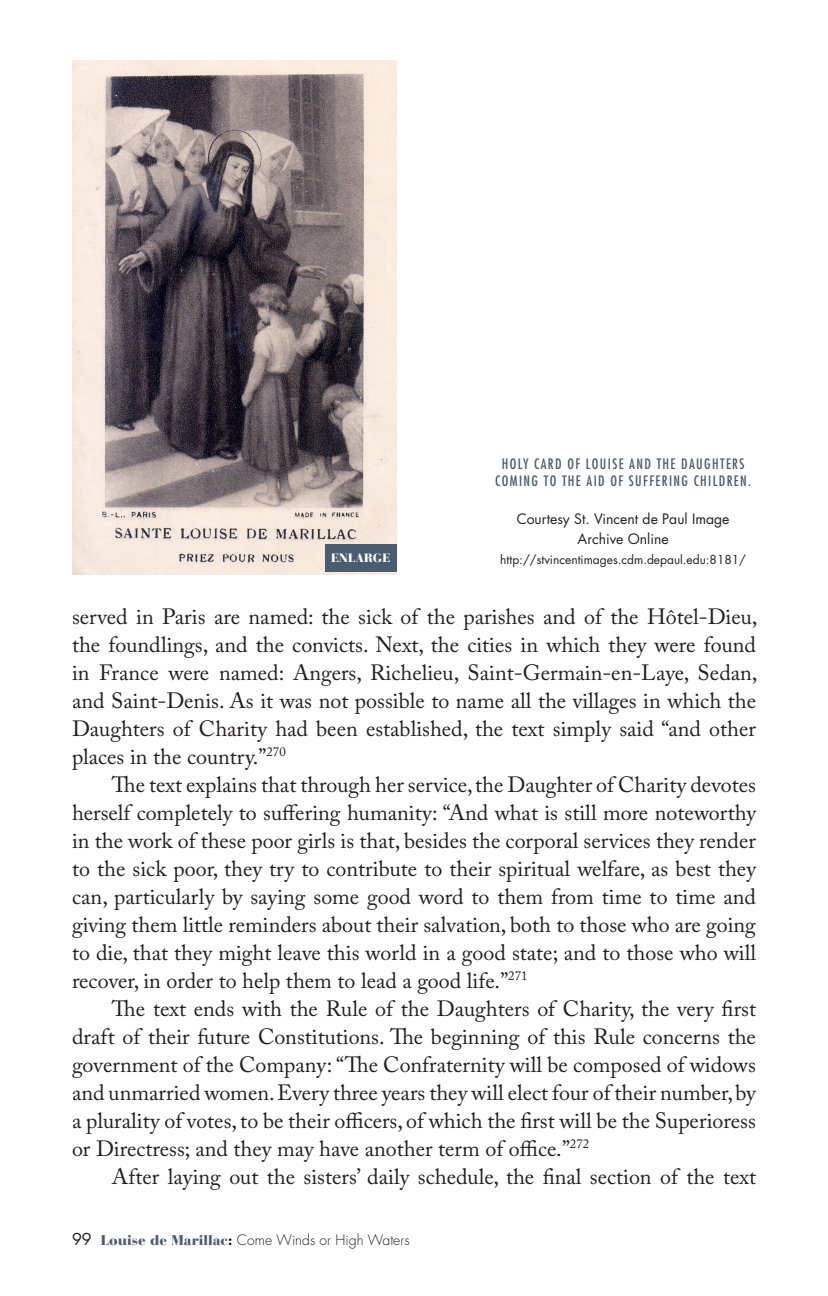
<style>
.page{position:relative;width:828px;height:1296px;background:#fff}
.page>*{position:absolute;margin:0;border:0;box-sizing:border-box;transform-origin:0 0}
.Final_Body_Text{font:22px/28px "Adobe Caslon Pro";color:#231f20;text-align:justify}
.Image_name{font:condensed 14px/16.8px "Futura";letter-spacing:.1em;color:#4a5c70;text-align:center}
.Image_name-2{font:14px/20px "Futura";color:#231f20;text-align:center}
.t1{font:300 14px "Futura";color:#231f20}
.Image_name-3{font:12px "Futura";color:#231f20}
.t2{font:900 12px "Bauer Bodoni";letter-spacing:.02em;color:#fff}
.s1{font-weight:400;font-size:16px}
.s2{font-family:"Bauer Bodoni";font-weight:900;color:#4a5c70}
.s3{font-family:"Bauer Bodoni";font-weight:900}
</style>
<div class="page">
<img style="left:72px;top:60px;width:325px;height:515px">
<div style="left:325px;top:545px;width:72px;height:27px;background:#4a5c70"></div>
<p class="Image_name" style="left:495px;top:456px;width:257px">HOLY CARD OF LOUISE AND THE DAUGHTERS<br>COMING TO THE AID OF SUFFERING CHILDREN.</p>
<p class="Image_name-2" style="left:517px;top:509px;width:214px">Courtesy St. Vincent de Paul Image<br>Archive Online</p>
<p class="t2" style="left:331px;top:551px;width:61px">ENLARGE</p>
<p class="Image_name-3" style="left:500px;top:552px;width:247px">http://stvincentimages.cdm.depaul.edu:8181/</p>
<p class="Final_Body_Text" style="left:72px;top:602px;width:687px">served in Paris are named: the sick of the parishes and of the Hôtel-Dieu, the foundlings, and the convicts. Next, the cities in which they were found in France were named: Angers, Richelieu, Saint-Germain-en-Laye, Sedan, and Saint-Denis. As it was not possible to name all the villages in which the Daughters of Charity had been established, the text simply said “and other places in the country.”<sup>270</sup></p>
<p class="Final_Body_Text" style="left:72px;top:770px;width:686px;text-indent:40px">The text explains that through her service, the Daughter of Charity devotes herself completely to suffering humanity: “And what is still more noteworthy in the work of these poor girls is that, besides the corporal services they render to the sick poor, they try to contribute to their spiritual welfare, as best they can, particularly by saying some good word to them from time to time and giving them little reminders about their salvation, both to those who are going to die, that they might leave this world in a good state; and to those who will recover, in order to help them to lead a good life.”<sup>271</sup></p>
<p class="Final_Body_Text" style="left:72px;top:994px;width:686px;text-indent:40px">The text ends with the Rule of the Daughters of Charity, the very first draft of their future Constitutions. The beginning of this Rule concerns the government of the Company: “The Confraternity will be composed of widows and unmarried women. Every three years they will elect four of their number, by a plurality of votes, to be their officers, of which the first will be the Superioress or Directress; and they may have another term of office.”<sup>272</sup></p>
<p class="Final_Body_Text" style="left:112px;top:1162px;width:646px">After laying out the sisters’ daily schedule, the final section of the text</p>
<p class="t1" style="left:72px;top:1231px;width:339px"><span class="s1">99</span> <span class="s2">Louise de Marillac</span><span class="s3">:</span> Come Winds or High Waters</p>
</div>
